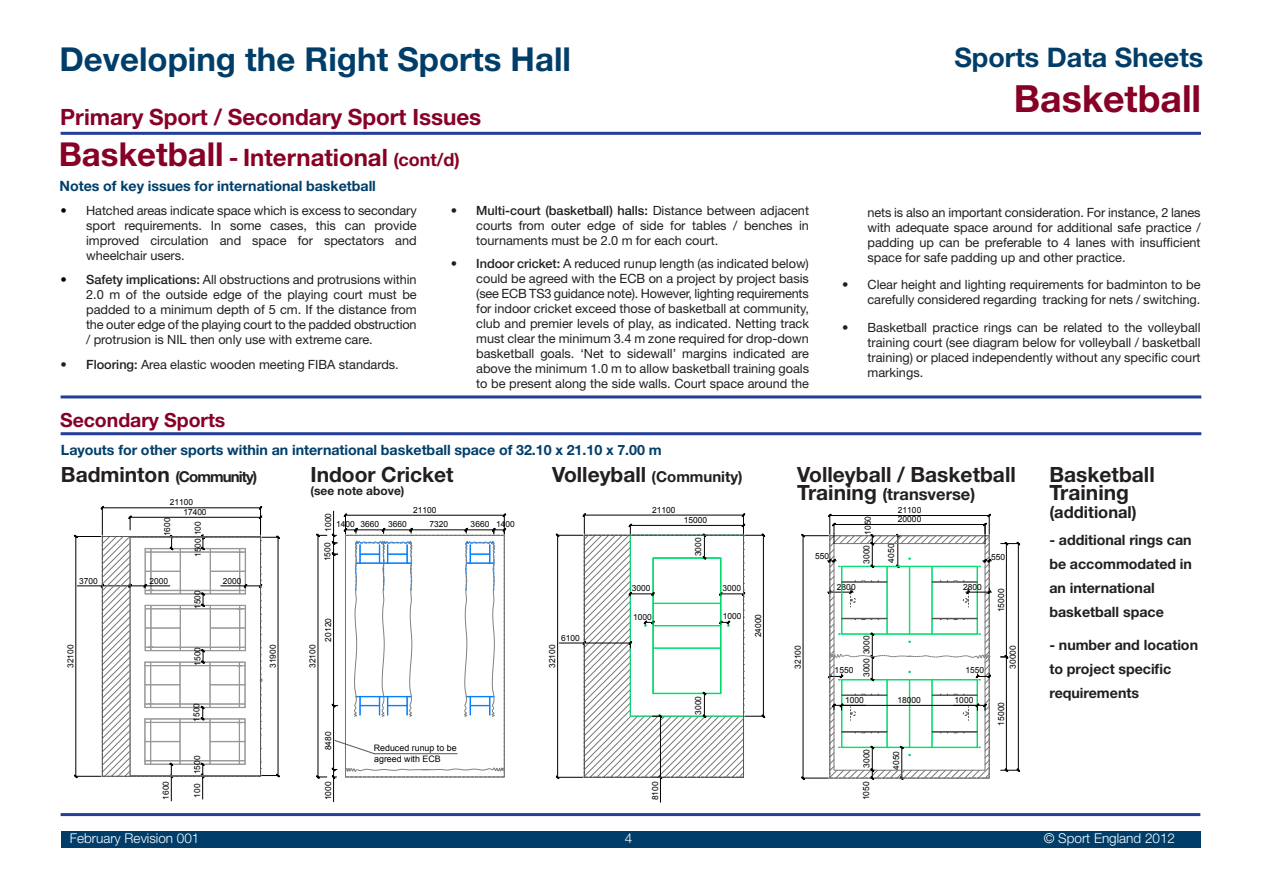
<style>
.page{position:relative;width:1263px;height:893px;background:#fff}
.page>*{position:absolute;margin:0;border:0;box-sizing:border-box;transform-origin:0 0}
.t1{font:700 37.5px "Helvetica Neue LT Std";color:#870126}
.t2{font:700 33px "Helvetica Neue LT Std";color:#003e69}
.t3{font:700 27px "Helvetica Neue LT Std";color:#003e69}
.t4{font:700 24px "Helvetica Neue LT Std";color:#870126}
.t5{font:700 22.5px "Helvetica Neue LT Std";color:#870126}
.t6{font:700 21px/18px "Helvetica Neue LT Std";color:#231f20}
.t7{font:700 19.5px "Helvetica Neue LT Std";color:#870126}
.t8{font:700 16.5px "Helvetica Neue LT Std";color:#231f20}
.t9{font:700 15px "Helvetica Neue LT Std";color:#231f20}
.t10{font:700 15px "Helvetica Neue LT Std";letter-spacing:-.06em;color:#231f20}
.t11{font:700 14.25px "Helvetica Neue LT Std";color:#003e69}
.t12{font:700 14.25px/24px "Helvetica Neue LT Std";color:#231f20}
.t13{font:300 13.5px "Helvetica Neue LT Std";color:#fff}
.t14{font:12.75px/15px "Helvetica Neue LT Std";color:#231f20;text-align:justify}
.t15{font:700 12px "Helvetica Neue LT Std";color:#231f20}
.t16{font:8.85px/10.8px "Arial";color:#000}
.t17{font:8.4px/14.7px "Arial";color:#000}
.s1{font-size:33px}
.s2{font-size:18px}
.s3{color:#000}
.s4{font-weight:500;color:#000}
.s5{font-weight:500}
.s6{font-size:21px}
</style>
<div class="page">
<div style="left:62px;top:831px;width:1139px;height:16px;background:#003e69"></div>
<svg style="left:74px;top:506px;width:206px;height:295px"></svg>
<hr style="left:333px;top:511px;width:1px;height:33px;background:#000">
<svg style="left:316px;top:513px;width:190px;height:289px"></svg>
<hr style="left:374px;top:753px;width:83px;height:1px;background:#545454">
<svg style="left:556px;top:513px;width:209px;height:289px"></svg>
<hr style="left:1006px;top:542px;width:1px;height:116px;background:#000">
<hr style="left:1018px;top:542px;width:1px;height:229px;background:#000">
<svg style="left:1001px;top:542px;width:19px;height:4px"></svg>
<hr style="left:1006px;top:656px;width:1px;height:115px;background:#000">
<svg style="left:1001px;top:655px;width:7px;height:4px"></svg>
<svg style="left:1001px;top:768px;width:19px;height:4px"></svg>
<svg style="left:801px;top:513px;width:190px;height:267px"></svg>
<hr style="left:61px;top:132px;width:1140px;height:3px;background:#233e98">
<hr style="left:61px;top:432px;width:1140px;height:3px;background:#233e98">
<hr style="left:61px;top:395px;width:1140px;height:3px;background:#233e98">
<hr style="left:61px;top:813px;width:1139px;height:3px;background:#233e98">
<h2 class="t2" style="left:60px;top:39px;width:513px">Developing the Right Sports Hall</h2>
<h3 class="t3" style="left:954px;top:41px;width:251px">Sports Data Sheets</h3>
<h1 class="t1" style="left:1014px;top:75px;width:189px">Basketball</h1>
<h3 class="t5" style="left:60px;top:103px;width:422px">Primary Sport / Secondary Sport Issues</h3>
<h3 class="t4" style="left:59px;top:143px;width:403px"><span class="s1">Basketball</span> - International <span class="s2">(cont/d)</span></h3>
<p class="t11" style="left:60px;top:177px;width:318px">Notes of key issues for international basketball</p>
<p class="t14" style="left:86px;top:203px;width:332px;text-indent:-26px"><span class="s3">•</span> Hatched areas indicate space which is excess to secondary sport requirements. In some cases, this can provide improved circulation and space for spectators and wheelchair users.</p>
<p class="t14" style="left:86px;top:272px;width:332px;text-indent:-26px"><span class="s4">•</span> <span class="s5">Safety implications:</span> All obstructions and protrusions within 2.0 m of the outside edge of the playing court must be padded to a minimum depth of 5 cm. If the distance from the outer edge of the playing court to the padded obstruction / protrusion is NIL then only use with extreme care.</p>
<p class="t14" style="left:61px;top:357px;width:340px"><span class="s5">• Flooring:</span> Area elastic wooden meeting FIBA standards.</p>
<h3 class="t7" style="left:60px;top:408px;width:167px">Secondary Sports</h3>
<p class="t14" style="left:476px;top:202px;width:334px;text-indent:-26px"><span class="s5">• Multi-court (basketball) halls:</span> Distance between adjacent courts from outer edge of side for tables / benches in tournaments must be 2.0 m for each court.</p>
<p class="t14" style="left:476px;top:256px;width:334px;text-indent:-26px"><span class="s5">• Indoor cricket:</span> A reduced runup length (as indicated below) could be agreed with the ECB on a project by project basis (see ECB TS3 guidance note). However, lighting requirements for indoor cricket exceed those of basketball at community, club and premier levels of play, as indicated. Netting track must clear the minimum 3.4 m zone required for drop-down basketball goals. ‘Net to sidewall’ margins indicated are above the minimum 1.0 m to allow basketball training goals to be present along the side walls. Court space around the</p>
<p class="t14" style="left:867px;top:204px;width:335px">nets is also an important consideration. For instance, 2 lanes with adequate space around for additional safe practice / padding up can be preferable to 4 lanes with insufficient space for safe padding up and other practice.</p>
<p class="t14" style="left:842px;top:277px;width:360px;text-align:right">• Clear height and lighting requirements for badminton to be carefully considered regarding tracking for nets / switching.</p>
<p class="t14" style="left:867px;top:320px;width:335px;text-indent:-26px">• Basketball practice rings can be related to the volleyball training court (see diagram below for volleyball / basketball training) or placed independently without any specific court markings.</p>
<p class="t11" style="left:61px;top:441px;width:602px">Layouts for other sports within an international basketball space of 32.10 x 21.10 x 7.00 m</p>
<p class="t10" style="left:61px;top:467px;width:198px"><span class="s6">Badminton</span> (Community)</p>
<h3 class="t6" style="left:311px;top:465px;width:145px">Indoor Cricket</h3>
<p class="t15" style="left:311px;top:483px;width:95px">(see note above)</p>
<p class="t9" style="left:552px;top:467px;width:192px"><span class="s6">Volleyball</span> (Community)</p>
<h3 class="t6" style="left:797px;top:465px;width:220px">Volleyball / Basketball</h3>
<p class="t8" style="left:797px;top:484px;width:180px"><span class="s6">Training</span> (transverse)</p>
<p class="t17" style="left:170px;top:495px;width:25px">21100</p>
<p class="t17" style="left:652px;top:502px;width:25px">21100</p>
<p class="t17" style="left:429px;top:503px;width:20px;text-indent:-16px">21100<br>7320</p>
<p class="t17" style="left:898px;top:503px;width:25px">21100</p>
<p class="t17" style="left:183px;top:505px;width:25px">17400</p>
<p class="t17" style="left:321px;top:532px;width:20px;rotate:-90deg">1000</p>
<p class="t17" style="left:898px;top:512px;width:25px">20000</p>
<p class="t17" style="left:860px;top:535px;width:20px;rotate:-90deg">1050</p>
<p class="t17" style="left:684px;top:513px;width:25px">15000</p>
<p class="t17" style="left:160px;top:536px;width:20px;rotate:-90deg">1600</p>
<p class="t17" style="left:336px;top:517px;width:72px">1400 3660 3660</p>
<p class="t17" style="left:471px;top:517px;width:46px">3660 1400</p>
<p class="t17" style="left:191px;top:557px;width:37px;rotate:-90deg">1500 100</p>
<p class="t17" style="left:190px;top:609px;width:20px;rotate:-90deg">1500</p>
<p class="t17" style="left:691px;top:556px;width:20px;rotate:-90deg">3000</p>
<p class="t17" style="left:320px;top:561px;width:20px;rotate:-90deg">1500</p>
<p class="t17" style="left:884px;top:562px;width:20px;rotate:-90deg">4050</p>
<p class="t17" style="left:859px;top:564px;width:20px;rotate:-90deg">3000</p>
<p class="t17" style="left:815px;top:549px;width:16px">550</p>
<p class="t17" style="left:991px;top:549px;width:16px">550</p>
<p class="t17" style="left:79px;top:573px;width:20px">3700</p>
<p class="t17" style="left:149px;top:573px;width:20px">2000</p>
<p class="t17" style="left:223px;top:573px;width:20px">2000</p>
<p class="t17" style="left:963px;top:580px;width:20px">2800</p>
<p class="t17" style="left:837px;top:580px;width:20px">2800</p>
<p class="t17" style="left:632px;top:580px;width:20px">3000</p>
<p class="t17" style="left:722px;top:580px;width:20px">3000</p>
<p class="t17" style="left:994px;top:612px;width:25px;rotate:-90deg">15000</p>
<p class="t17" style="left:633px;top:609px;width:20px">1000</p>
<p class="t17" style="left:723px;top:609px;width:20px">1000</p>
<p class="t17" style="left:751px;top:637px;width:25px;rotate:-90deg">24000</p>
<p class="t17" style="left:321px;top:641px;width:25px;rotate:-90deg">20120</p>
<p class="t17" style="left:561px;top:630px;width:20px">6100</p>
<p class="t17" style="left:859px;top:654px;width:20px;rotate:-90deg">3000</p>
<p class="t17" style="left:305px;top:668px;width:25px;rotate:-90deg">32100</p>
<p class="t17" style="left:545px;top:668px;width:25px;rotate:-90deg">32100</p>
<p class="t17" style="left:63px;top:668px;width:25px;rotate:-90deg">32100</p>
<p class="t17" style="left:265px;top:668px;width:25px;rotate:-90deg">31900</p>
<p class="t17" style="left:790px;top:669px;width:25px;rotate:-90deg">32100</p>
<p class="t17" style="left:1006px;top:669px;width:25px;rotate:-90deg">30000</p>
<p class="t17" style="left:190px;top:666px;width:20px;rotate:-90deg">1500</p>
<p class="t17" style="left:835px;top:663px;width:20px">1550</p>
<p class="t17" style="left:859px;top:677px;width:20px;rotate:-90deg">3000</p>
<p class="t17" style="left:965px;top:663px;width:20px">1550</p>
<p class="t17" style="left:189px;top:722px;width:20px;rotate:-90deg">1500</p>
<p class="t17" style="left:190px;top:774px;width:20px;rotate:-90deg">1500</p>
<p class="t17" style="left:159px;top:799px;width:20px;rotate:-90deg">1600</p>
<p class="t17" style="left:190px;top:798px;width:15px;rotate:-90deg">100</p>
<p class="t17" style="left:321px;top:750px;width:20px;rotate:-90deg">8480</p>
<p class="t17" style="left:321px;top:800px;width:20px;rotate:-90deg">1000</p>
<p class="t16" style="left:374px;top:743px;width:84px">Reduced runup to be agreed with ECB</p>
<p class="t17" style="left:648px;top:800px;width:20px;rotate:-90deg">8100</p>
<p class="t17" style="left:691px;top:715px;width:20px;rotate:-90deg">3000</p>
<p class="t17" style="left:845px;top:693px;width:20px">1000</p>
<p class="t17" style="left:954px;top:693px;width:20px">1000</p>
<p class="t17" style="left:897px;top:693px;width:25px">18000</p>
<p class="t17" style="left:859px;top:768px;width:20px;rotate:-90deg">3000</p>
<p class="t17" style="left:859px;top:800px;width:20px;rotate:-90deg">1050</p>
<p class="t17" style="left:889px;top:770px;width:20px;rotate:-90deg">4050</p>
<p class="t17" style="left:994px;top:725px;width:25px;rotate:-90deg">15000</p>
<h3 class="t6" style="left:1049px;top:465px;width:107px">Basketball<br>Training</h3>
<p class="t8" style="left:1049px;top:502px;width:89px">(additional)</p>
<p class="t12" style="left:1049px;top:528px;width:144px">- additional rings can be accommodated in an international basketball space</p>
<p class="t12" style="left:1049px;top:633px;width:150px">- number and location to project specific requirements</p>
<p class="t13" style="left:70px;top:830px;width:131px">February Revision 001</p>
<p class="t13" style="left:625px;top:830px;width:9px">4</p>
<p class="t13" style="left:1044px;top:830px;width:133px">© Sport England 2012</p>
</div>
